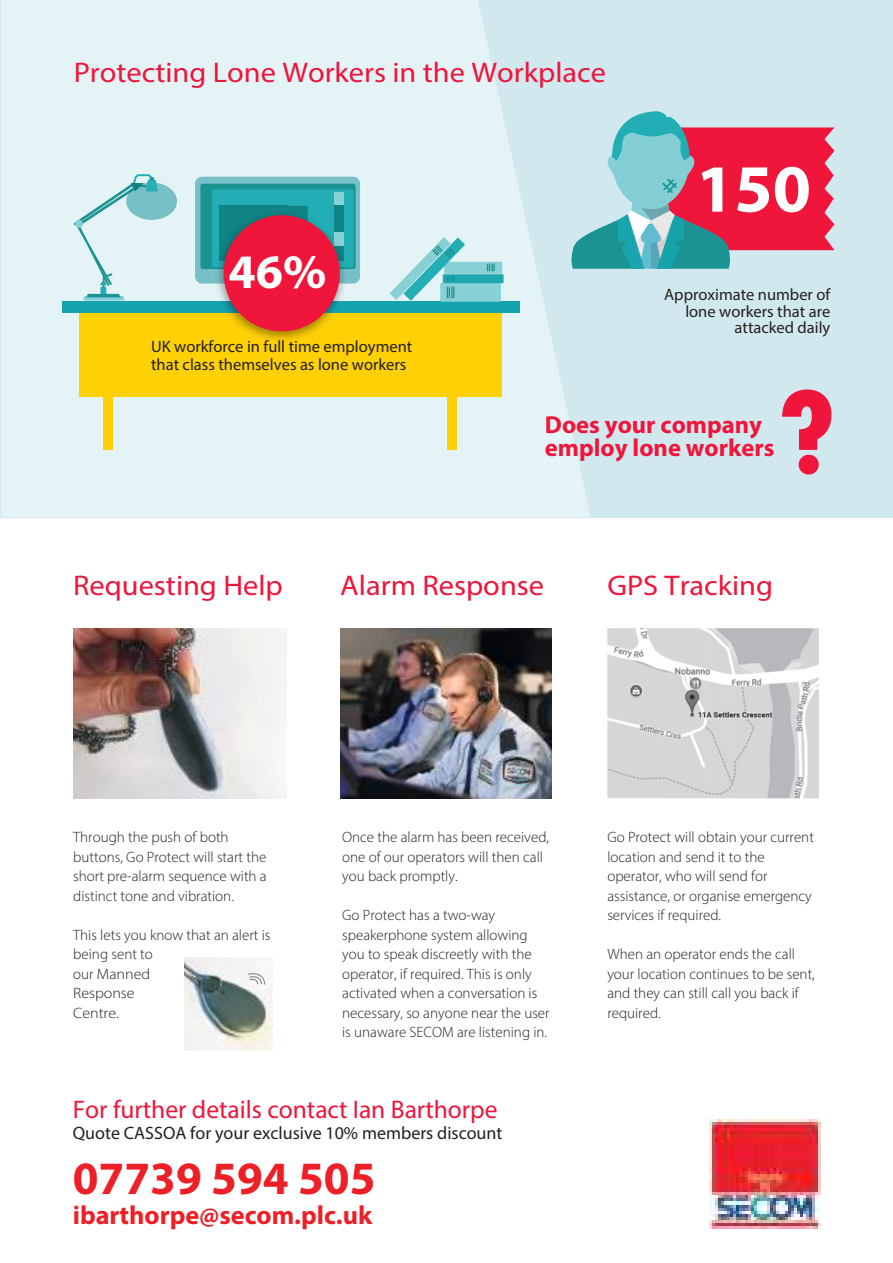
<style>
.page{position:relative;width:893px;height:1263px;background:#fff}
.page>*{position:absolute;margin:0;border:0;box-sizing:border-box;transform-origin:0 0}
.t1{font:800 condensed 123.75px "Tw Cen";color:#ef153b}
.t2{font:700 67.95px "Myriad Pro";color:#fff}
.t3{font:700 48.3px "Myriad Pro";color:#fff}
.t4{font:700 46.5px "Myriad Pro";color:#ed1f27}
.t5{font:28.5px "Myriad Pro";color:#ef153b;scale:1.07 1}
.t6{font:700 26.25px "Myriad Pro";color:#ed1f27}
.t7{font:25.5px "Myriad Pro";color:#ef153b}
.t8{font:700 24.6px/22.8px "Myriad Pro";color:#ef153b}
.t9{font:18px "Myriad Pro";color:#241f1f}
.t10{font:16.5px/16.5px "Myriad Pro";color:#241f1f}
.t11{font:300 15px/19.5px "Myriad Pro";color:#241f1f}
</style>
<div class="page">
<div style="left:1px;top:0;width:892px;height:517px;background:#d2e8ef"></div>
<svg style="left:1px;top:0;width:589px;height:517px;background:#e1f2f5"></svg>
<div style="left:195px;top:177px;width:165px;height:107px;background:#77c0c8;border-radius:7px"></div>
<div style="left:200px;top:184px;width:156px;height:85px;background:#1a9392;border-radius:2px"></div>
<div style="left:212px;top:189px;width:142px;height:78px;background:#23adb4;border-radius:2px"></div>
<div style="left:126px;top:182px;width:51px;height:38px;background:#77c0c8;border-radius:50%"></div>
<div style="left:80px;top:313px;width:422px;height:84px;background:#fed006"></div>
<div style="left:62px;top:301px;width:457px;height:12px;background:#15a4ae"></div>
<div style="left:440px;top:283px;width:61px;height:19px;background:#87d1d7"></div>
<div style="left:443px;top:274px;width:61px;height:9px;background:#1fa8af"></div>
<div style="left:444px;top:262px;width:58px;height:12px;background:#86d0d6"></div>
<div style="left:219px;top:205px;width:69px;height:56px;background:#108385"></div>
<svg style="left:288px;top:206px;width:20px;height:1px"></svg>
<div style="left:334px;top:193px;width:10px;height:12px;background:#87d1d7"></div>
<div style="left:334px;top:205px;width:10px;height:27px;background:#108385"></div>
<div style="left:104px;top:397px;width:9px;height:53px;background:#fed006"></div>
<div style="left:447px;top:397px;width:9px;height:53px;background:#fed006"></div>
<div style="left:84px;top:296px;width:39px;height:4px;border:1px solid #25aeb4"></div>
<svg style="left:71px;top:173px;width:87px;height:121px;background:#cbe8ea"></svg>
<div style="left:100px;top:287px;width:6px;height:8px;border:1px solid #25aeb4"></div>
<div style="left:87px;top:294px;width:33px;height:6px;border:2px solid #1a9392"></div>
<svg style="left:84px;top:297px;width:40px;height:4px"></svg>
<svg style="left:487px;top:264px;width:8px;height:7px"></svg>
<svg style="left:390px;top:237px;width:75px;height:63px"></svg>
<img style="left:212px;top:207px;width:140px;height:133px">
<div style="left:224px;top:215px;width:116px;height:116px;background:#ef153b;border-radius:50%"></div>
<svg style="left:569px;top:111px;width:265px;height:158px"></svg>
<img style="left:73px;top:628px;width:213px;height:170px">
<img style="left:340px;top:628px;width:212px;height:170px">
<img style="left:607px;top:628px;width:212px;height:170px">
<img style="left:185px;top:957px;width:88px;height:94px">
<svg style="left:248px;top:971px;width:18px;height:14px"></svg>
<img style="left:709px;top:1120px;width:111px;height:108px">
<h3 class="t5" style="left:74px;top:55px;width:499px">Protecting Lone Workers in the Workplace</h3>
<h3 class="t3" style="left:229px;top:240px;width:99px">46%</h3>
<p class="t10" style="left:151px;top:338px;width:263px;line-height:18px">UK workforce in full time employment that class themselves as lone workers</p>
<h2 class="t2" style="left:696px;top:144px;width:117px">150</h2>
<p class="t10" style="left:664px;top:286px;width:168px;text-align:right">Approximate number of lone workers that are attacked daily</p>
<h3 class="t5" style="left:73px;top:568px;width:197px">Requesting Help</h3>
<h3 class="t8" style="left:545px;top:412px;width:231px">Does your company employ lone workers</h3>
<h1 class="t1" style="left:778px;top:359px;width:60px">?</h1>
<h3 class="t5" style="left:340px;top:568px;width:192px">Alarm Response</h3>
<h3 class="t5" style="left:607px;top:568px;width:156px">GPS Tracking</h3>
<p class="t11" style="left:73px;top:827px;width:195px">Through the push of both buttons, Go Protect will start the short pre-alarm sequence with a distinct tone and vibration.</p>
<p class="t11" style="left:73px;top:925px;width:199px">This lets you know that an alert is being sent to<br>our Manned<br>Response<br>Centre.</p>
<p class="t11" style="left:342px;top:827px;width:208px">Once the alarm has been received, one of our operators will then call you back promptly.</p>
<p class="t11" style="left:342px;top:905px;width:209px">Go Protect has a two-way speakerphone system allowing you to speak discreetly with the operator, if required. This is only activated when a conversation is necessary, so anyone near the user is unaware SECOM are listening in.</p>
<p class="t11" style="left:607px;top:827px;width:208px">Go Protect will obtain your current location and send it to the operator, who will send for assistance, or organise emergency services if required.</p>
<p class="t11" style="left:607px;top:944px;width:209px">When an operator ends the call your location continues to be sent, and they can still call you back if required.</p>
<h3 class="t7" style="left:73px;top:1094px;width:426px">For further details contact Ian Barthorpe</h3>
<p class="t9" style="left:73px;top:1122px;width:431px">Quote CASSOA for your exclusive 10% members discount</p>
<h3 class="t4" style="left:73px;top:1147px;width:304px">07739 594 505</h3>
<h3 class="t6" style="left:73px;top:1198px;width:301px">ibarthorpe@secom.plc.uk</h3>
</div>
